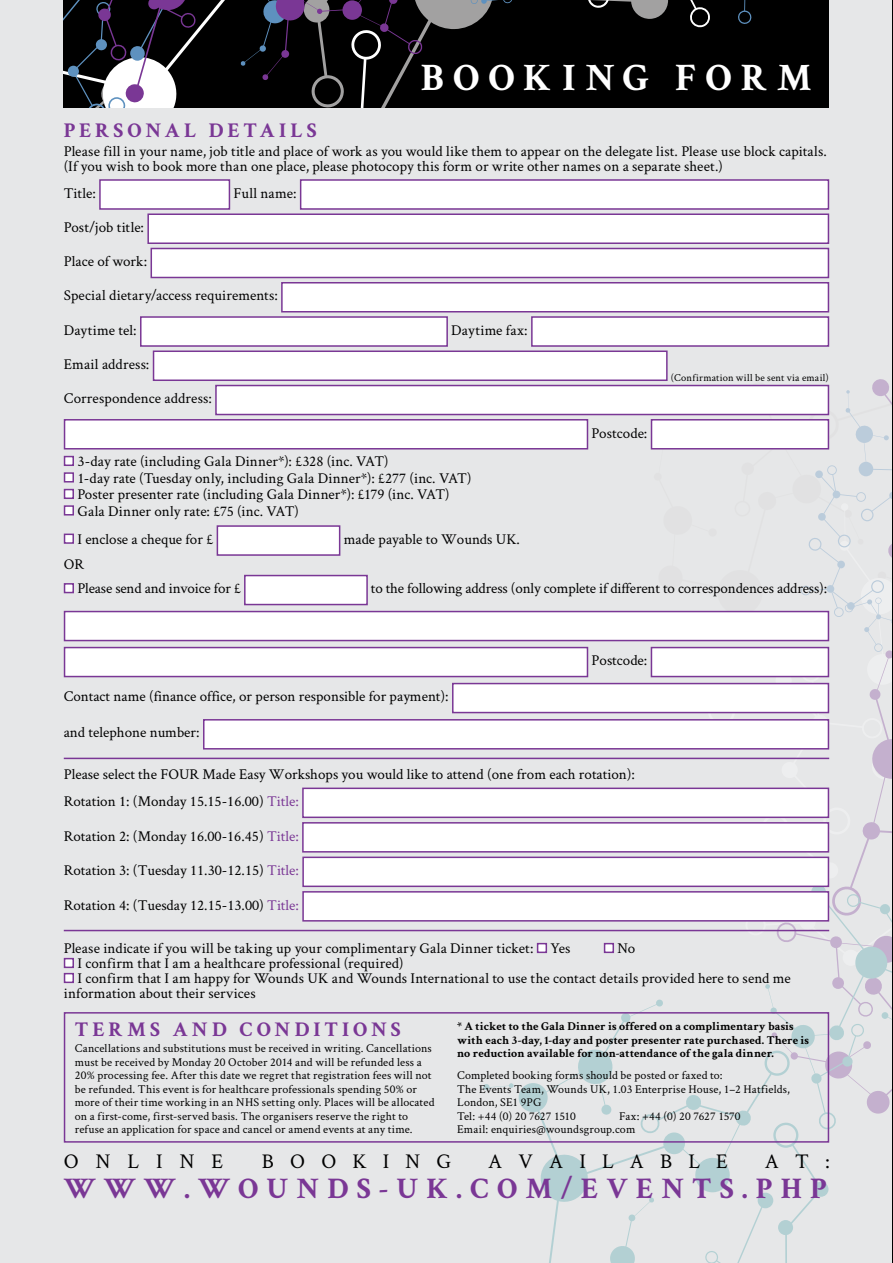
<style>
.page{position:relative;width:893px;height:1263px;background:#e6e7e8}
.page>*{position:absolute;margin:0;border:0;box-sizing:border-box;transform-origin:0 0}
.t1{font:700 39px "Crimson Text";color:#fff}
.t2{font:700 30px "Crimson Text";letter-spacing:.27em;color:#7a3795}
.t3{font:700 21px "Crimson Text";letter-spacing:.19em;color:#7a3795}
.t4{font:21px "Crimson Text";letter-spacing:.77em;color:#000}
.t5{font:15px/16.5px "Crimson Text";color:#000}
.t6{font:15px "Crimson Text";letter-spacing:.025em;color:#000}
.t7{font:12px/13.5px "Crimson Text";letter-spacing:.015em;color:#000}
.t8{font:700 12px/13.5px "Crimson Text";letter-spacing:.005em;color:#000}
.t9{font:10.5px "Crimson Text";letter-spacing:.025em;color:#000}
.s1{color:#7a3795}
</style>
<div class="page">
<svg style="left:518px;top:1083px;width:28px;height:110px"></svg>
<svg style="left:483px;top:1083px;width:31px;height:7px"></svg>
<svg style="left:546px;top:303px;width:346px;height:960px"></svg>
<hr style="left:892px;top:0;width:1px;height:1263px;background:#000">
<div style="left:64px;top:0;width:765px;height:107px;background:#000"></div>
<svg style="left:738px;top:0;width:14px;height:24px"></svg>
<svg style="left:64px;top:0;width:646px;height:107px"></svg>
<hr style="left:64px;top:930px;width:765px;height:1px;background:#7a3795">
<div style="left:64px;top:1012px;width:765px;height:131px;border:2px solid #7a3795"></div>
<div style="left:99px;top:179px;width:131px;height:31px;background:#fff;border:2px solid #7a3795"></div>
<div style="left:300px;top:179px;width:529px;height:31px;background:#fff;border:2px solid #7a3795"></div>
<div style="left:147px;top:213px;width:682px;height:31px;background:#fff;border:2px solid #7a3795"></div>
<div style="left:151px;top:248px;width:678px;height:30px;background:#fff;border:2px solid #7a3795"></div>
<div style="left:281px;top:282px;width:548px;height:30px;background:#fff;border:2px solid #7a3795"></div>
<div style="left:140px;top:316px;width:308px;height:31px;background:#fff;border:2px solid #7a3795"></div>
<div style="left:531px;top:316px;width:298px;height:31px;background:#fff;border:2px solid #7a3795"></div>
<div style="left:153px;top:350px;width:515px;height:31px;background:#fff;border:2px solid #7a3795"></div>
<div style="left:215px;top:385px;width:614px;height:30px;background:#fff;border:2px solid #7a3795"></div>
<div style="left:64px;top:419px;width:524px;height:30px;background:#fff;border:2px solid #7a3795"></div>
<div style="left:651px;top:419px;width:178px;height:30px;background:#fff;border:2px solid #7a3795"></div>
<div style="left:64px;top:456px;width:10px;height:10px;background:#fff;border:2px solid #7a3795"></div>
<div style="left:64px;top:472px;width:10px;height:10px;background:#fff;border:2px solid #7a3795"></div>
<div style="left:64px;top:489px;width:10px;height:10px;background:#fff;border:2px solid #7a3795"></div>
<div style="left:64px;top:505px;width:10px;height:10px;background:#fff;border:2px solid #7a3795"></div>
<div style="left:64px;top:534px;width:10px;height:10px;background:#fff;border:2px solid #7a3795"></div>
<div style="left:217px;top:525px;width:123px;height:31px;background:#fff;border:2px solid #7a3795"></div>
<div style="left:64px;top:583px;width:10px;height:10px;background:#fff;border:2px solid #7a3795"></div>
<div style="left:244px;top:575px;width:124px;height:30px;background:#fff;border:2px solid #7a3795"></div>
<div style="left:64px;top:611px;width:765px;height:30px;background:#fff;border:2px solid #7a3795"></div>
<div style="left:64px;top:647px;width:524px;height:30px;background:#fff;border:2px solid #7a3795"></div>
<div style="left:651px;top:647px;width:178px;height:30px;background:#fff;border:2px solid #7a3795"></div>
<div style="left:452px;top:683px;width:377px;height:30px;background:#fff;border:2px solid #7a3795"></div>
<div style="left:203px;top:719px;width:626px;height:30px;background:#fff;border:2px solid #7a3795"></div>
<div style="left:302px;top:787px;width:527px;height:31px;background:#fff;border:2px solid #7a3795"></div>
<div style="left:302px;top:822px;width:527px;height:30px;background:#fff;border:2px solid #7a3795"></div>
<div style="left:302px;top:856px;width:527px;height:31px;background:#fff;border:2px solid #7a3795"></div>
<div style="left:302px;top:891px;width:527px;height:30px;background:#fff;border:2px solid #7a3795"></div>
<div style="left:537px;top:943px;width:10px;height:10px;background:#fff;border:2px solid #7a3795"></div>
<div style="left:604px;top:943px;width:10px;height:10px;background:#fff;border:2px solid #7a3795"></div>
<div style="left:64px;top:958px;width:10px;height:10px;background:#fff;border:2px solid #7a3795"></div>
<div style="left:64px;top:973px;width:10px;height:10px;background:#fff;border:2px solid #7a3795"></div>
<hr style="left:64px;top:758px;width:765px;height:1px;background:#7a3795">
<h1 class="t1" style="left:421px;top:54px;width:32px">BOO</h1>
<h1 class="t1" style="left:523px;top:54px;width:219px">KING FORM</h1>
<h3 class="t3" style="left:64px;top:117px;width:254px">Personal details</h3>
<p class="t5" style="left:64px;top:143px;width:765px;line-height:15px">Please fill in your name, job title and place of work as you would like them to appear on the delegate list. Please use block capitals. (If you wish to book more than one place, please photocopy this form or write other names on a separate sheet.)</p>
<p class="t5" style="left:64px;top:184px;width:34px">Title:</p>
<p class="t5" style="left:234px;top:184px;width:64px">Full name:</p>
<p class="t5" style="left:64px;top:218px;width:82px">Post/job title:</p>
<p class="t5" style="left:64px;top:253px;width:85px">Place of work:</p>
<p class="t5" style="left:64px;top:287px;width:215px">Special dietary/access requirements:</p>
<p class="t5" style="left:64px;top:321px;width:74px">Daytime tel:</p>
<p class="t6" style="left:451px;top:320px;width:78px">Daytime fax:</p>
<p class="t5" style="left:64px;top:355px;width:87px">Email address:</p>
<p class="t9" style="left:671px;top:370px;width:159px">(Confirmation will be sent via email)</p>
<p class="t5" style="left:64px;top:390px;width:150px">Correspondence address:</p>
<p class="t5" style="left:592px;top:424px;width:57px">Postcode:</p>
<p class="t5" style="left:77px;top:452px;width:396px">3-day rate (including Gala Dinner*): £328 (inc. VAT)<br>1-day rate (Tuesday only, including Gala Dinner*): £277 (inc. VAT)<br>Poster presenter rate (including Gala Dinner*): £179 (inc. VAT)<br>Gala Dinner only rate: £75 (inc. VAT)</p>
<p class="t5" style="left:77px;top:530px;width:137px">I enclose a cheque for £</p>
<p class="t5" style="left:344px;top:530px;width:178px">made payable to Wounds UK.</p>
<p class="t5" style="left:64px;top:556px;width:11px">OR</p>
<p class="t5" style="left:77px;top:580px;width:165px">Please send and invoice for £</p>
<p class="t5" style="left:371px;top:580px;width:458px">to the following address (only complete if different to correspondences address):</p>
<p class="t5" style="left:592px;top:652px;width:57px">Postcode:</p>
<p class="t5" style="left:64px;top:688px;width:386px">Contact name (finance office, or person responsible for payment):</p>
<p class="t5" style="left:64px;top:724px;width:137px">and telephone number:</p>
<p class="t5" style="left:64px;top:766px;width:108px">Please select the FOUR</p>
<p class="t5" style="left:64px;top:761px;width:573px;line-height:26.7px;text-indent:139px">Made Easy Workshops you would like to attend (one from each rotation):<br>Rotation 1: (Monday 15.15-16.00) <span class="s1">Title:</span></p>
<p class="t5" style="left:64px;top:827px;width:236px">Rotation 2: (Monday 16.00-16.45) <span class="s1">Title:</span></p>
<p class="t5" style="left:64px;top:861px;width:237px">Rotation 3: (Tuesday 11.30-12.15) <span class="s1">Title:</span></p>
<p class="t5" style="left:64px;top:896px;width:237px">Rotation 4: (Tuesday 12.15-13.00) <span class="s1">Title:</span></p>
<p class="t5" style="left:64px;top:939px;width:508px">Please indicate if you will be taking up your complimentary Gala Dinner ticket: Yes</p>
<p class="t5" style="left:617px;top:939px;width:19px">No</p>
<p class="t5" style="left:77px;top:954px;width:328px">I confirm that I am a healthcare professional (required)</p>
<p class="t5" style="left:77px;top:969px;width:715px">I confirm that I am happy for Wounds UK and Wounds International to use the contact details provided here to send me</p>
<p class="t5" style="left:64px;top:984px;width:193px">information about their services</p>
<h3 class="t3" style="left:75px;top:1017px;width:252px">Terms and c onditi</h3>
<h3 class="t3" style="left:353px;top:1017px;width:49px">ons</h3>
<p class="t7" style="left:75px;top:1041px;width:361px">Cancellations and substitutions must be received in writing. Cancellations must be received by Monday 20 October 2014 and will be refunded less a 20% processing fee. After this date we regret that registration fees will not be refunded. This event is for healthcare professionals spending 50% or more of their time working in an NHS setting only. Places will be allocated on a first-come, first-served basis. The organisers reserve the right to refuse an application for space and cancel or amend events at any time.</p>
<p class="t8" style="left:457px;top:1019px;width:353px">* A ticket to the Gala Dinner is offered on a complimentary basis with each 3-day, 1-day and poster presenter rate purchased. There is no reduction available for non-attendance of the gala dinner.</p>
<p class="t7" style="left:457px;top:1068px;width:334px">Completed booking forms should be posted or faxed to:<br>The Events Team, Wounds UK, 1.03 Enterprise House, 1–2 Hatfields, London, SE1 9PG<br>Tel: +44 (0) 20 7627 1510 F</p>
<p class="t7" style="left:457px;top:1108px;width:285px;text-indent:168px">ax: +44 (0) 20 7627 1570<br>Email: enquiries@woundsgroup.com</p>
<h3 class="t4" style="left:64px;top:1147px;width:161px">Online</h3>
<h3 class="t4" style="left:262px;top:1147px;width:191px">booking</h3>
<h3 class="t4" style="left:488px;top:1147px;width:80px">a vai</h3>
<h3 class="t4" style="left:602px;top:1147px;width:50px">l ab</h3>
<h3 class="t4" style="left:688px;top:1147px;width:41px">l e</h3>
<h3 class="t4" style="left:765px;top:1147px;width:23px">at</h3>
<h3 class="t4" style="left:825px;top:1147px;width:6px">:</h3>
<h2 class="t2" style="left:64px;top:1170px;width:39px">www</h2>
<h2 class="t2" style="left:184px;top:1170px;width:596px">.w ounds-uk.c om/event s.php</h2>
</div>
